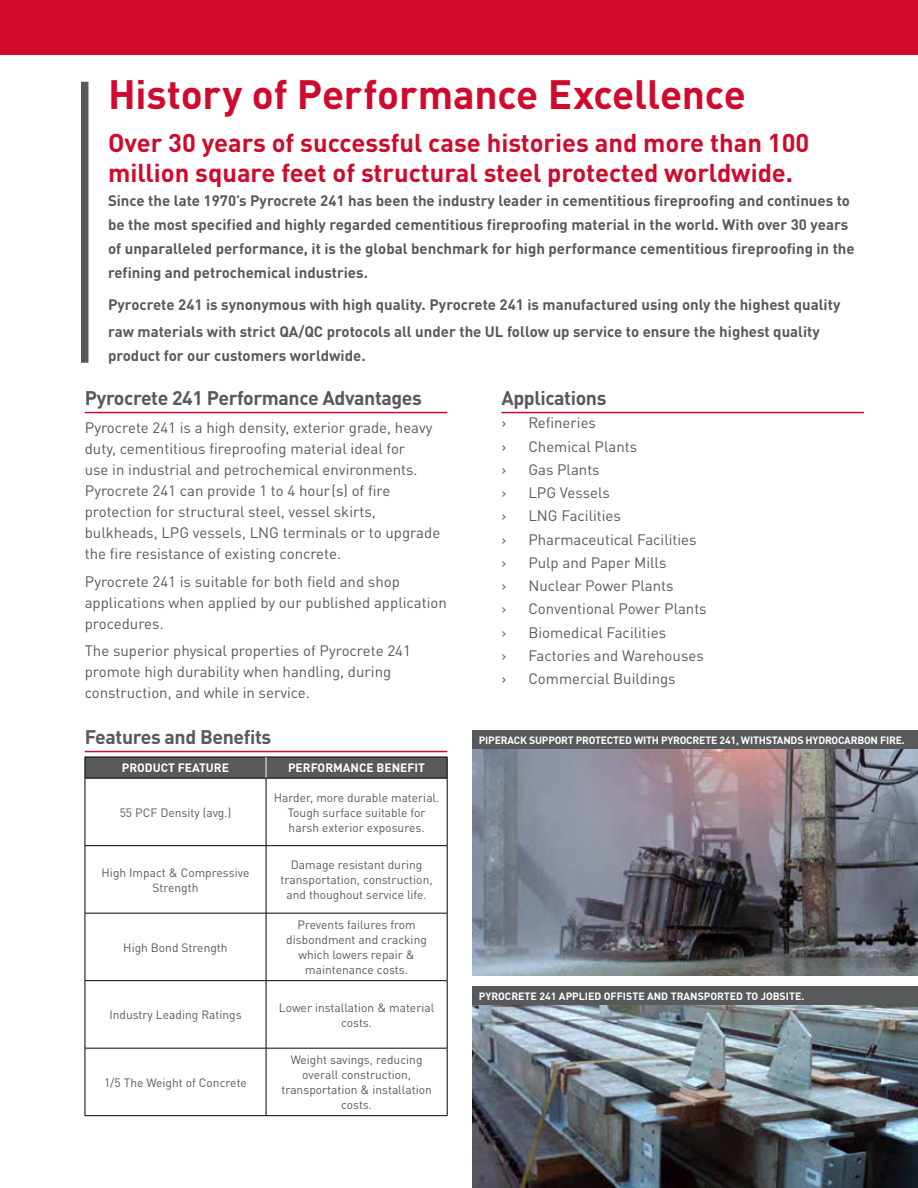
<style>
.page{position:relative;width:918px;height:1188px;background:#fff}
.page>*{position:absolute;margin:0;border:0;box-sizing:border-box;transform-origin:0 0}
.t1{font:700 40.5px "DIN Pro";letter-spacing:-.005em;color:#cf0a2c}
.t2{font:700 25.5px/30px "DIN Pro";color:#cf0a2c}
.t3{font:700 19.5px "DIN Pro";letter-spacing:-.02em;color:#58595b}
.t4{font:15px/21px "DIN Pro";color:#58595b}
.t5{font:700 15px/24px "DIN Pro";color:#58595b}
.t6{font:12px/15px "DIN Pro";color:#58595b;text-align:center}
.t7{font:700 12px "DIN Pro";color:#fff}
.t8{font:700 10.5px "DIN Pro";letter-spacing:-.02em;color:#fff}
.t9{font:700 10.5px "DIN Pro";color:#fff}
</style>
<div class="page">
<div style="left:0;top:0;width:918px;height:55px;background:#cf0a2c"></div>
<hr style="left:85px;top:412px;width:362px;height:1px;background:#cf0a2c">
<hr style="left:85px;top:751px;width:362px;height:1px;background:#cf0a2c">
<svg style="left:85px;top:757px;width:363px;height:21px;background:#545557"></svg>
<hr style="left:85px;top:778px;width:181px;height:1px;background:#000">
<hr style="left:85px;top:778px;width:1px;height:67px;background:#000">
<hr style="left:266px;top:778px;width:181px;height:1px;background:#000">
<hr style="left:266px;top:778px;width:1px;height:67px;background:#000">
<hr style="left:447px;top:778px;width:1px;height:67px;background:#000">
<hr style="left:85px;top:845px;width:181px;height:1px;background:#000">
<hr style="left:85px;top:846px;width:1px;height:67px;background:#000">
<hr style="left:266px;top:845px;width:181px;height:1px;background:#000">
<hr style="left:266px;top:846px;width:1px;height:67px;background:#000">
<hr style="left:447px;top:846px;width:1px;height:67px;background:#000">
<hr style="left:85px;top:913px;width:181px;height:1px;background:#000">
<hr style="left:85px;top:913px;width:1px;height:67px;background:#000">
<hr style="left:266px;top:913px;width:181px;height:1px;background:#000">
<hr style="left:266px;top:913px;width:1px;height:67px;background:#000">
<hr style="left:447px;top:913px;width:1px;height:67px;background:#000">
<hr style="left:85px;top:980px;width:181px;height:1px;background:#000">
<hr style="left:85px;top:981px;width:1px;height:67px;background:#000">
<hr style="left:266px;top:980px;width:181px;height:1px;background:#000">
<hr style="left:266px;top:981px;width:1px;height:67px;background:#000">
<hr style="left:447px;top:981px;width:1px;height:67px;background:#000">
<hr style="left:85px;top:1048px;width:181px;height:1px;background:#000">
<hr style="left:85px;top:1048px;width:1px;height:67px;background:#000">
<hr style="left:266px;top:1048px;width:181px;height:1px;background:#000">
<hr style="left:266px;top:1048px;width:1px;height:67px;background:#000">
<hr style="left:447px;top:1048px;width:1px;height:67px;background:#000">
<hr style="left:85px;top:1115px;width:181px;height:1px;background:#000">
<hr style="left:266px;top:1115px;width:181px;height:1px;background:#000">
<hr style="left:501px;top:412px;width:363px;height:1px;background:#cf0a2c">
<div style="left:81px;top:82px;width:7px;height:281px;background:#58595b"></div>
<img style="left:472px;top:749px;width:446px;height:227px">
<img style="left:472px;top:1005px;width:446px;height:183px">
<div style="left:472px;top:730px;width:446px;height:19px;background:#58595b"></div>
<div style="left:472px;top:986px;width:446px;height:19px;background:#58595b"></div>
<h1 class="t1" style="left:108px;top:61px;width:639px">History of Performance Excellence</h1>
<h2 class="t2" style="left:108px;top:125px;width:703px">Over 30 years of successful case histories and more than 100 million square feet of structural steel protected worldwide.</h2>
<p class="t5" style="left:108px;top:187px;width:748px">Since the late 1970’s Pyrocrete 241 has been the industry leader in cementitious fireproofing and continues to be the most specified and highly regarded cementitious fireproofing material in the world. With over 30 years of unparalleled performance, it is the global benchmark for high performance cementitious fireproofing in the refining and petrochemical industries.</p>
<p class="t5" style="left:108px;top:290px;width:734px;line-height:27px">Pyrocrete 241 is synonymous with high quality. Pyrocrete 241 is manufactured using only the highest quality raw materials with strict QA/QC protocols all under the UL follow up service to ensure the highest quality</p>
<p class="t5" style="left:108px;top:342px;width:259px">product for our customers worldwide.</p>
<h3 class="t3" style="left:85px;top:382px;width:339px">Pyrocrete 241 Performance Advantages</h3>
<p class="t4" style="left:85px;top:415px;width:357px">Pyrocrete 241 is a high density, exterior grade, heavy duty, cementitious fireproofing material ideal for<br>use in industrial and petrochemical environments.<br>Pyrocrete 241 can provide 1 to 4 hour(s) of fire protection for structural steel, vessel skirts, bulkheads, LPG vessels, LNG terminals or to upgrade the fire resistance of existing concrete.</p>
<p class="t4" style="left:85px;top:569px;width:364px">Pyrocrete 241 is suitable for both field and shop applications when applied by our published application procedures.</p>
<p class="t4" style="left:85px;top:639px;width:328px">The superior physical properties of Pyrocrete 241 promote high durability when handling, during construction, and while in service.</p>
<h3 class="t3" style="left:85px;top:721px;width:188px">Features and Benefits</h3>
<p class="t7" style="left:122px;top:758px;width:109px">PRODUCT FEATURE</p>
<p class="t7" style="left:288px;top:758px;width:139px">PERFORMANCE BENEFIT</p>
<p class="t6" style="left:120px;top:803px;width:113px">55 PCF Density (avg.)</p>
<h3 class="t3" style="left:501px;top:382px;width:107px">Applications</h3>
<p class="t4" style="left:501px;top:411px;width:6px">›</p>
<p class="t4" style="left:528px;top:411px;width:69px">Refineries</p>
<p class="t4" style="left:501px;top:434px;width:6px">›</p>
<p class="t4" style="left:528px;top:434px;width:110px">Chemical Plants</p>
<p class="t4" style="left:501px;top:457px;width:6px">›</p>
<p class="t4" style="left:528px;top:457px;width:73px">Gas Plants</p>
<p class="t4" style="left:501px;top:481px;width:6px">›</p>
<p class="t4" style="left:528px;top:481px;width:83px">LPG Vessels</p>
<p class="t4" style="left:501px;top:504px;width:6px">›</p>
<p class="t4" style="left:528px;top:504px;width:94px">LNG Facilities</p>
<p class="t4" style="left:501px;top:527px;width:6px">›</p>
<p class="t4" style="left:528px;top:527px;width:170px">Pharmaceutical Facilities</p>
<p class="t4" style="left:501px;top:550px;width:6px">›</p>
<p class="t4" style="left:528px;top:550px;width:140px">Pulp and Paper Mills</p>
<p class="t4" style="left:501px;top:574px;width:6px">›</p>
<p class="t4" style="left:528px;top:574px;width:147px">Nuclear Power Plants</p>
<p class="t4" style="left:501px;top:597px;width:6px">›</p>
<p class="t4" style="left:528px;top:597px;width:180px">Conventional Power Plants</p>
<p class="t4" style="left:501px;top:620px;width:6px">›</p>
<p class="t4" style="left:528px;top:620px;width:139px">Biomedical Facilities</p>
<p class="t4" style="left:501px;top:643px;width:6px">›</p>
<p class="t4" style="left:528px;top:643px;width:177px">Factories and Warehouses</p>
<p class="t4" style="left:501px;top:667px;width:6px">›</p>
<p class="t4" style="left:528px;top:667px;width:149px">Commercial Buildings</p>
<p class="t8" style="left:479px;top:731px;width:427px">PIPERACK SUPPORT PROTECTED WITH PYROCRETE 241, WITHSTANDS HYDROCARBON FIRE.</p>
<p class="t6" style="left:274px;top:788px;width:167px">Harder, more durable material.<br>Tough surface suitable for harsh exterior exposures.</p>
<p class="t6" style="left:102px;top:863px;width:149px">High Impact &amp; Compressive<br>Strength</p>
<p class="t6" style="left:281px;top:856px;width:153px">Damage resistant during transportation, construction, and thoughout service life.</p>
<p class="t6" style="left:123px;top:938px;width:106px">High Bond Strength</p>
<p class="t6" style="left:286px;top:916px;width:142px">Prevents failures from disbondment and cracking which lowers repair &amp; maintenance costs.</p>
<p class="t6" style="left:109px;top:1006px;width:134px">Industry Leading Ratings</p>
<p class="t6" style="left:279px;top:998px;width:157px">Lower installation &amp; material costs.</p>
<p class="t6" style="left:104px;top:1073px;width:144px">1/5 The Weight of Concrete</p>
<p class="t6" style="left:281px;top:1051px;width:152px">Weight savings, reducing overall construction, transportation &amp; installation costs.</p>
<p class="t9" style="left:479px;top:987px;width:327px">PYROCRETE 241 APPLIED OFFISTE AND TRANSPORTED TO JOBSITE.</p>
</div>
